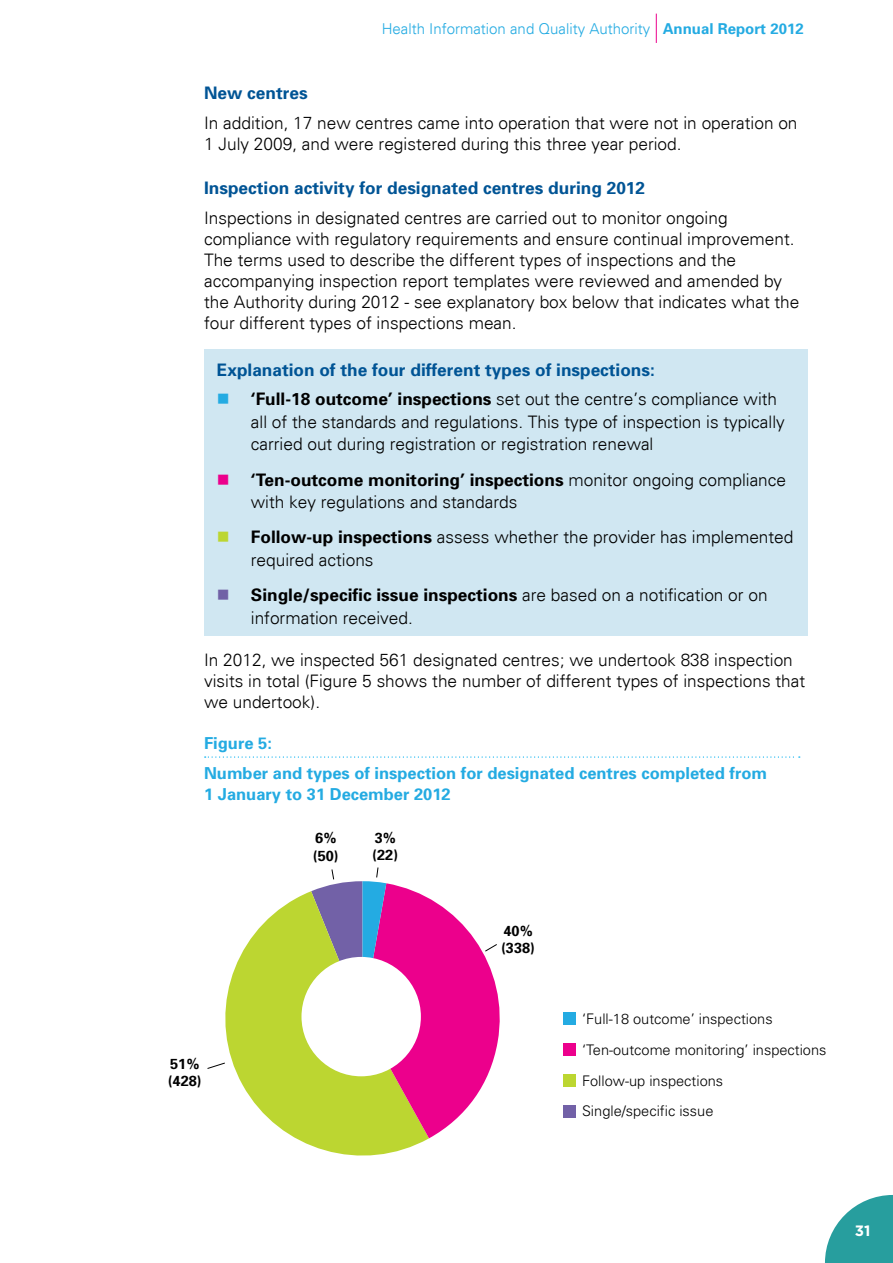
<style>
.page{position:relative;width:893px;height:1263px;background:#fff}
.page>*{position:absolute;margin:0;border:0;box-sizing:border-box;transform-origin:0 0}
.BODY{font:300 17.25px/21px "Univers";color:#000}
.Bullet{font:300 17.25px/22.5px "Univers";color:#000}
.sub_2{font:700 17.25px "Univers";color:#005495}
.Figure_name_main{font:700 16.5px/21px "Univers";color:#24abe2}
.Fig_no_line{font:700 16.5px "Univers";color:#24abe2}
.t1{font:300 15px "Univers";color:#24abe2}
.t2{font:700 15px "Gotham";color:#fff}
.t3{font:300 14.55px/30.8px "Univers";color:#000}
.t4{font:700 14.55px/17.5px "Univers";color:#000}
.s1{font-weight:700}
.s2{color:#24abe2}
.s3{color:#ec008c}
.s4{color:#bcd631}
.s5{color:#7161a6}
</style>
<div class="page">
<svg style="left:825px;top:1195px;width:68px;height:68px"></svg>
<svg style="left:656px;top:14px;width:1px;height:29px"></svg>
<svg style="left:205px;top:756px;width:595px;height:2px"></svg>
<div style="left:204px;top:349px;width:604px;height:287px;background:#d0e7f2"></div>
<svg style="left:225px;top:891px;width:204px;height:265px;fill:#bcd631"></svg>
<div style="left:301px;top:957px;width:120px;height:119px;background:#fff;border-radius:50%"></div>
<svg style="left:207px;top:1062px;width:19px;height:7px"></svg>
<svg style="left:311px;top:867px;width:189px;height:271px"></svg>
<div style="left:563px;top:1012px;width:13px;height:12px;background:#24abe2"></div>
<div style="left:563px;top:1043px;width:13px;height:12px;background:#ec008c"></div>
<div style="left:563px;top:1074px;width:13px;height:13px;background:#bcd631"></div>
<div style="left:563px;top:1105px;width:13px;height:13px;background:#7261a7"></div>
<p class="t1" style="left:382px;top:20px;width:423px">Health Information and Quality Authority <span class="s1">Annual Report 2012</span></p>
<p class="sub_2" style="left:204px;top:82px;width:105px">New centres</p>
<p class="BODY" style="left:204px;top:112px;width:595px">In addition, 17 new centres came into operation that were not in operation on<br>1 July 2009, and were registered during this three year period.</p>
<p class="sub_2" style="left:204px;top:177px;width:442px">Inspection activity for designated centres during 2012</p>
<p class="BODY" style="left:204px;top:207px;width:597px">Inspections in designated centres are carried out to monitor ongoing compliance with regulatory requirements and ensure continual improvement.<br>The terms used to describe the different types of inspections and the accompanying inspection report templates were reviewed and amended by the Authority during 2012 - see explanatory box below that indicates what the four different types of inspections mean.</p>
<p class="sub_2" style="left:217px;top:359px;width:440px">Explanation of the four different types of inspections:</p>
<p class="Bullet" style="left:251px;top:388px;width:535px;text-indent:-34px"><span class="s2">■</span> <span class="s1">‘Full-18 outcome’ inspections</span> set out the centre’s compliance with all of the standards and regulations. This type of inspection is typically carried out during registration or registration renewal</p>
<p class="Bullet" style="left:251px;top:468px;width:537px;text-indent:-34px"><span class="s3">■</span> <span class="s1">‘Ten-outcome monitoring’ inspections</span> monitor ongoing compliance with key regulations and standards</p>
<p class="Bullet" style="left:251px;top:526px;width:544px;text-indent:-34px"><span class="s4">■</span> <span class="s1">Follow-up inspections</span> assess whether the provider has implemented required actions</p>
<p class="Bullet" style="left:251px;top:584px;width:518px;text-indent:-34px"><span class="s5">■</span> <span class="s1">Single/specific issue inspections</span> are based on a notification or on information received.</p>
<p class="BODY" style="left:204px;top:650px;width:603px">In 2012, we inspected 561 designated centres; we undertook 838 inspection visits in total (Figure 5 shows the number of different types of inspections that we undertook).</p>
<p class="Fig_no_line" style="left:204px;top:733px;width:69px">Figure 5:</p>
<p class="Figure_name_main" style="left:204px;top:762px;width:564px">Number and types of inspection for designated centres completed from<br>1 January to 31 December 2012</p>
<p class="t4" style="left:372px;top:828px;width:27px">3% (22)</p>
<p class="t4" style="left:313px;top:829px;width:27px">6% (50)</p>
<p class="t4" style="left:168px;top:1054px;width:36px">51% (428)</p>
<p class="t4" style="left:501px;top:921px;width:36px">40% (338)</p>
<p class="t3" style="left:582px;top:1003px;width:246px">‘Full-18 outcome’ inspections ‘Ten-outcome monitoring’ inspections<br>Follow-up inspections<br>Single/specific issue</p>
<p class="t2" style="left:855px;top:1221px;width:17px">31</p>
</div>
